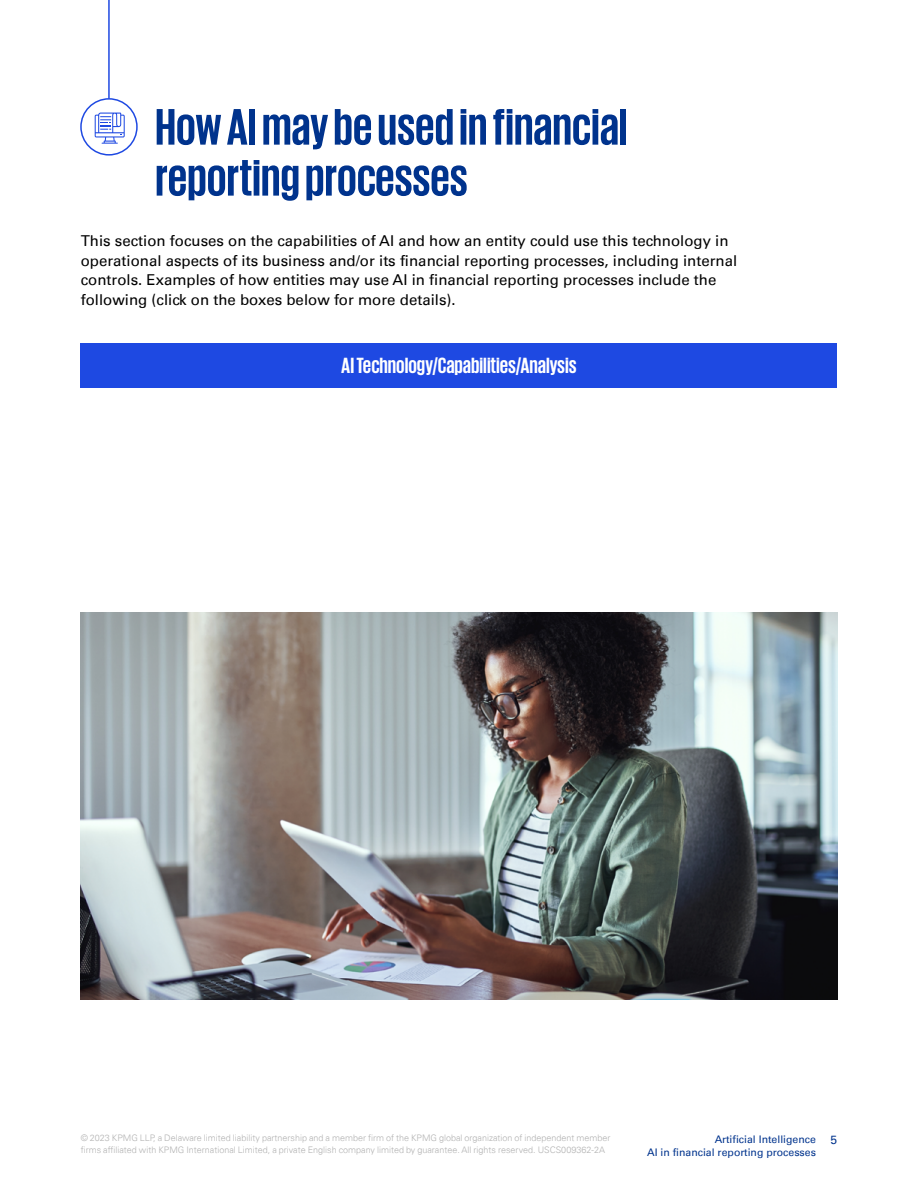
<style>
.page{position:relative;width:918px;height:1188px;background:#fff}
.page>*{position:absolute;margin:0;border:0;box-sizing:border-box;transform-origin:0 0}
.t1{font:700 52.5px/51px "KPMG";color:#00338d}
.t2{font:700 22.5px "KPMG";color:#fff}
.t3{font:15px/19.5px "Univers 55 Roman";color:#000}
.t4{font:10.5px/13.5px "Univers 55 Roman";color:#00338d}
.t5{font:300 9px/12px "Univers 45";color:#b2b2b2}
.s1{font-size:12px}
</style>
<div class="page">
<div style="left:81px;top:343px;width:756px;height:45px;background:#1e49e2"></div>
<img style="left:81px;top:613px;width:756px;height:387px">
<hr style="left:108px;top:0;width:2px;height:99px;background:#1e49e2">
<div style="left:80px;top:98px;width:58px;height:58px;border:2px solid #1e49e2;border-radius:50%"></div>
<svg style="left:95px;top:113px;width:30px;height:31px"></svg>
<h1 class="t1" style="left:155px;top:100px;width:474px">How AI may be used in financial reporting processes</h1>
<p class="t3" style="left:81px;top:231px;width:658px">This section focuses on the capabilities of AI and how an entity could use this technology in operational aspects of its business and/or its financial reporting processes, including internal controls. Examples of how entities may use AI in financial reporting processes include the following (click on the boxes below for more details).</p>
<h2 class="t2" style="left:341px;top:354px;width:237px">AI Technology/Capabilities/Analysis</h2>
<p class="t5" style="left:81px;top:1132px;width:531px">© 2023 KPMG LLP, a Delaware limited liability partnership and a member firm of the KPMG global organization of independent member firms affiliated with KPMG International Limited, a private English company limited by guarantee. All rights reserved. USCS009362-2A</p>
<p class="t4" style="left:647px;top:1132px;width:192px;text-indent:68px">Artificial Intelligence <span class="s1">5<br></span>AI in financial reporting processes</p>
</div>
